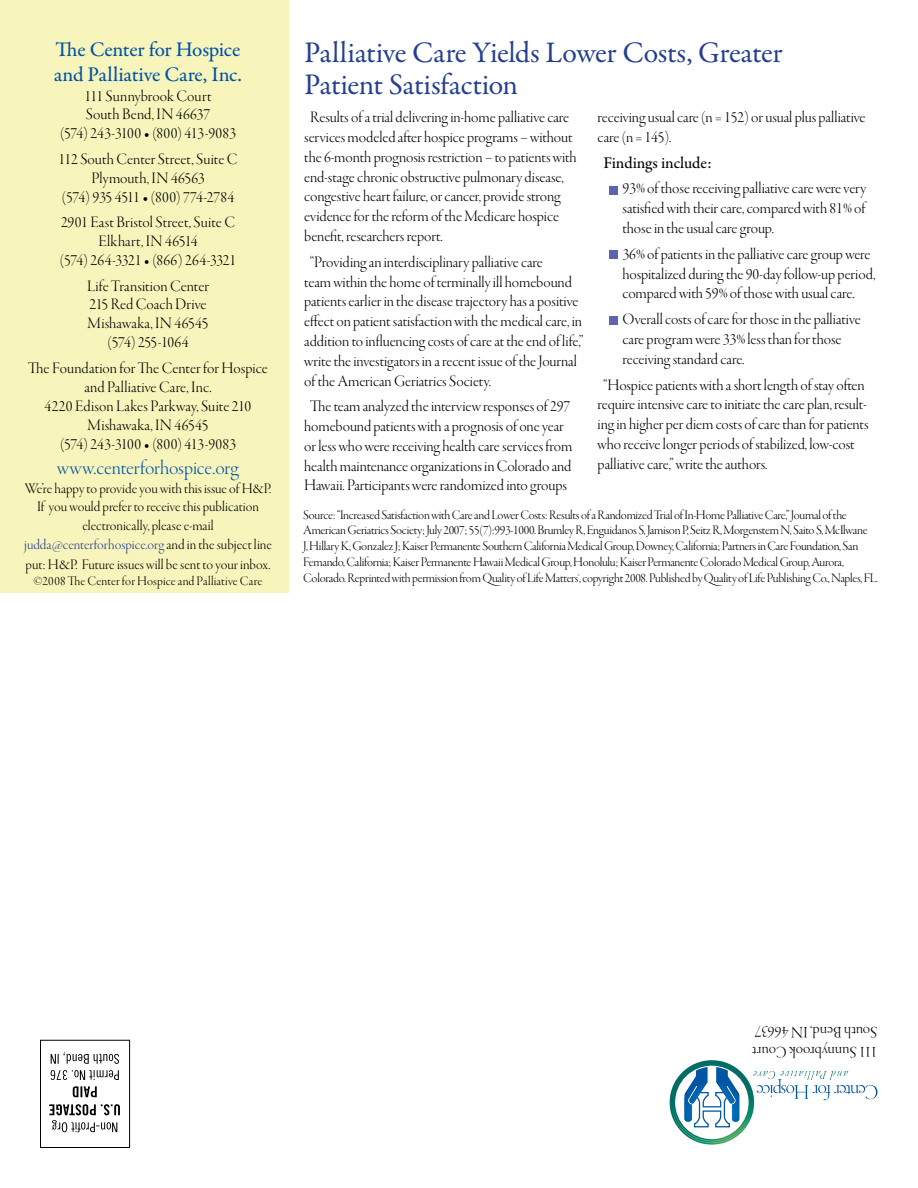
<style>
.page{position:relative;width:918px;height:1188px;background:#fff}
.page>*{position:absolute;margin:0;border:0;box-sizing:border-box;transform-origin:0 0}
.t1{font:30px/31.5px "Garamond Premr Pro";letter-spacing:-.015em;color:#24408f}
.t2{font:500 21px/25.2px "Garamond Premr Pro";letter-spacing:-.015em;color:#0054a4}
.t3{font:21px "Garamond Premr Pro Lt Disp";letter-spacing:-.005em;color:#0054a4}
.t4{font:16.5px/19.8px "Garamond Premr Pro Lt Disp";letter-spacing:-.005em;color:#000}
.t5{font:500 16.5px "Garamond Premr Pro";letter-spacing:-.005em;color:#000}
.t6{font:15px/19px "Garamond Premr Pro Lt Disp";color:#000;text-align:center}
.t7{font:13.5px/15.8px "Garamond Premr Pro Lt Disp";letter-spacing:-.02em;color:#000}
.t8{font:13.5px "Garamond Premr Pro Lt Disp";letter-spacing:.01em;color:#000}
.s1{color:#24408f}
</style>
<div class="page">
<svg style="left:670px;top:1060px;width:208px;height:85px"></svg>
<svg style="left:49px;top:1104px;width:71px;height:28px"></svg>
<svg style="left:73px;top:1086px;width:24px;height:11px"></svg>
<svg style="left:51px;top:1070px;width:68px;height:10px"></svg>
<svg style="left:51px;top:1052px;width:68px;height:12px"></svg>
<div style="left:40px;top:1040px;width:90px;height:108px;border:1px solid #000"></div>
<div style="left:0;top:0;width:289px;height:593px;background:#f7f5bc"></div>
<div style="left:609px;top:186px;width:9px;height:9px;background:#5d65ae"></div>
<div style="left:609px;top:251px;width:9px;height:8px;background:#5d65ae"></div>
<div style="left:609px;top:316px;width:9px;height:9px;background:#5d65ae"></div>
<p class="t2" style="left:54px;top:37px;width:190px">The Center for Hospice and Palliative Care, Inc.</p>
<p class="t4" style="left:60px;top:87px;width:177px;line-height:18.8px;text-align:center">111 Sunnybrook Court<br>South Bend, IN 46637<br>(574) 243-3100 • (800) 413-9083</p>
<p class="t4" style="left:59px;top:150px;width:180px;line-height:18.8px;text-align:center">112 South Center Street, Suite C<br>Plymouth, IN 46563<br>(574) 935 4511 • (800) 774-2784</p>
<p class="t4" style="left:60px;top:213px;width:178px;line-height:18.8px;text-align:center">2901 East Bristol Street, Suite C<br>Elkhart, IN 46514<br>(574) 264-3321 • (866) 264-3321</p>
<p class="t4" style="left:87px;top:277px;width:124px;line-height:18.8px;text-align:center">Life Transition Center<br>215 Red Coach Drive<br>Mishawaka, IN 46545 (574) 255-1064</p>
<p class="t4" style="left:28px;top:359px;width:241px;line-height:19px;text-align:center">The Foundation for The Center for Hospice and Palliative Care, Inc.<br>4220 Edison Lakes Parkway, Suite 210<br>Mishawaka, IN 46545<br>(574) 243-3100 • (800) 413-9083</p>
<p class="t3" style="left:57px;top:456px;width:183px">www.centerforhospice.org</p>
<p class="t6" style="left:24px;top:479px;width:249px">We’re happy to provide you with this issue of H&amp;P.<br>If you would prefer to receive this publication electronically, please e-mail <span class="s1">judda@centerforhospice.org</span> and in the subject line put: H&amp;P. Future issues will be sent to your inbox.</p>
<p class="t8" style="left:33px;top:574px;width:231px">©2008 The Center for Hospice and Palliative Care</p>
<h1 class="t1" style="left:304px;top:38px;width:480px">Palliative Care Yields Lower Costs, Greater<br>Patient Satisfaction</h1>
<p class="t4" style="left:304px;top:108px;width:274px;text-indent:6px">Results of a trial delivering in-home palliative care services modeled after hospice programs – without the 6-month prognosis restriction – to patients with end-stage chronic obstructive pulmonary disease, congestive heart failure, or cancer, provide strong evidence for the reform of the Medicare hospice benefit, researchers report.</p>
<p class="t4" style="left:304px;top:252px;width:281px;text-indent:6px">“Providing an interdisciplinary palliative care<br>team within the home of terminally ill homebound patients earlier in the disease trajectory has a positive effect on patient satisfaction with the medical care, in addition to influencing costs of care at the end of life,” write the investigators in a recent issue of the Journal of the American Geriatrics Society.</p>
<p class="t4" style="left:304px;top:397px;width:270px;text-align:center">The team analyzed the interview responses of 297 homebound patients with a prognosis of one year or less who were receiving health care services from health maintenance organizations in Colorado and Hawaii. Participants were randomized into groups</p>
<p class="t4" style="left:598px;top:108px;width:270px">receiving usual care (n = 152) or usual plus palliative care (n = 145).</p>
<p class="t5" style="left:604px;top:153px;width:110px">Findings include:</p>
<p class="t4" style="left:622px;top:179px;width:245px;text-align:justify">93% of those receiving palliative care were very satisfied with their care, compared with 81% of those in the usual care group.</p>
<p class="t4" style="left:622px;top:244px;width:254px">36% of patients in the palliative care group were hospitalized during the 90-day follow-up period, compared with 59% of those with usual care.</p>
<p class="t4" style="left:622px;top:310px;width:240px">Overall costs of care for those in the palliative care program were 33% less than for those receiving standard care.</p>
<p class="t4" style="left:598px;top:375px;width:273px;text-indent:6px">“Hospice patients with a short length of stay often require intensive care to initiate the care plan, result&shy;ing in higher per diem costs of care than for patients who receive longer periods of stabilized, low-cost palliative care,” write the authors.</p>
<p class="t7" style="left:303px;top:507px;width:576px">Source: “Increased Satisfaction with Care and Lower Costs: Results of a Randomized Trial of In-Home Palliative Care,” Journal of the American Geriatrics Society; July 2007; 55(7):993-1000. Brumley R, Enguidanos S, Jamison P, Seitz R, Morgenstern N, Saito S, McIlwane<br>J, Hillary K, Gonzalez J; Kaiser Permanente Southern California Medical Group, Downey, California; Partners in Care Foundation, San Fernando, California; Kaiser Permanente Hawaii Medical Group, Honolulu; Kaiser Permanente Colorado Medical Group, Aurora, Colorado. Reprinted with permission from Quality of Life Matters®, copyright 2008. Published by Quality of Life Publishing Co., Naples, FL.</p>
<p class="t4" style="left:878px;top:1061px;width:127px;rotate:-180deg">111 Sunnybrook Court<br>South Bend, IN 46637</p>
</div>
